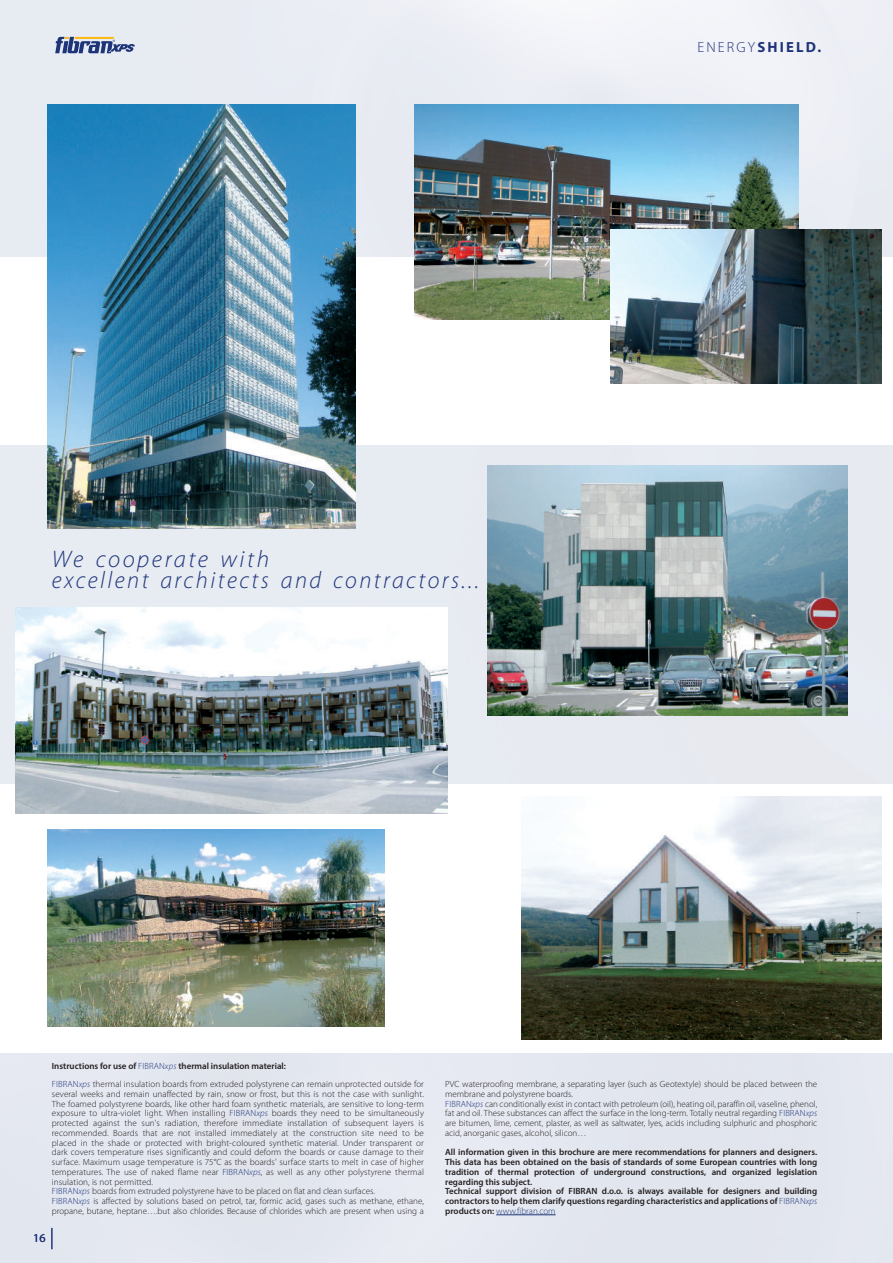
<style>
.page{position:relative;width:893px;height:1263px;background:#fff}
.page>*{position:absolute;margin:0;border:0;box-sizing:border-box;transform-origin:0 0}
.t1{font:italic 300 24px/21px "Myriad Pro";letter-spacing:.11em;color:#1d3479}
.t2{font:700 14.7px "Myriad Pro";letter-spacing:.145em;color:#1d3479}
.t3{font:12px "Myriad Pro";color:#1d3479}
.t4{font:300 9px/9.8px "Myriad Pro";letter-spacing:.01em;color:#231f20}
.t5{font:600 9px/9.8px "Myriad Pro";color:#231f20}
.s1{font-weight:300}
.s2{font-weight:600}
.s3{color:#1d3479}
.s4{font-style:italic;color:#1d3479}
.s5{font-weight:300;color:#1d3479}
.s6{font-weight:300;font-style:italic;color:#1d3479}
</style>
<div class="page">
<img style="left:0;top:0;width:893px;height:256px">
<div style="left:0;top:446px;width:893px;height:337px;background:#e7ebf2"></div>
<div style="left:0;top:1053px;width:893px;height:210px;background:#e3e7f0"></div>
<svg style="left:55px;top:37px;width:80px;height:16px"></svg>
<img style="left:414px;top:104px;width:384px;height:215px">
<img style="left:47px;top:829px;width:338px;height:197px">
<img style="left:15px;top:608px;width:432px;height:205px">
<img style="left:521px;top:796px;width:360px;height:244px">
<img style="left:488px;top:466px;width:360px;height:250px">
<img style="left:47px;top:104px;width:308px;height:424px">
<img style="left:610px;top:230px;width:271px;height:154px">
<hr style="left:496px;top:1214px;width:60px;height:1px;background:#1d3479">
<svg style="left:51px;top:1228px;width:1px;height:21px"></svg>
<h1 class="t1" style="left:52px;top:549px;width:429px">We cooperate with<br>excellent architects and contractors...</h1>
<h2 class="t2" style="left:697px;top:38px;width:125px"><span class="s1">ENERGY</span>SHIELD.</h2>
<p class="t4" style="left:52px;top:1057px;width:374px;line-height:18.3px"><span class="s2">Instructions for use of</span> <span class="s3">FIBRAN</span><span class="s4">xps</span> <span class="s2">thermal insulation material:<br></span><span class="s3">FIBRAN</span><span class="s4">xps</span> thermal insulation boards from extruded polystyrene can remain unprotected outside for</p>
<p class="t4" style="left:52px;top:1089px;width:374px">several weeks and remain unaffected by rain, snow or frost, but this is not the case with sunlight.<br>The foamed polystyrene boards, like other hard foam synthetic materials, are sensitive to long-term exposure to ultra-violet light. When installing <span class="s3">FIBRAN</span><span class="s4">xps</span> boards they need to be simultaneously protected against the sun's radiation, therefore immediate installation of subsequent layers is recommended. Boards that are not installed immediately at the construction site need to be placed in the shade or protected with bright-coloured synthetic material. Under transparent or dark covers temperature rises significantly and could deform the boards or cause damage to their surface. Maximum usage temperature is 75°C as the boards' surface starts to melt in case of higher temperatures. The use of naked flame near <span class="s3">FIBRAN</span><span class="s4">xps</span>, as well as any other polystyrene thermal insulation, is not permitted.<br><span class="s3">FIBRAN</span><span class="s4">xps</span> boards from extruded polystyrene have to be placed on flat and clean surfaces.<br><span class="s3">FIBRAN</span><span class="s4">xps</span> is affected by solutions based on petrol, tar, formic acid, gases such as methane, ethane, propane, butane, heptane….but also chlorides. Because of chlorides which are present when using a</p>
<p class="t4" style="left:445px;top:1079px;width:374px">PVC waterproofing membrane, a separating layer (such as Geotextyle) should be placed between the membrane and polystyrene boards.<br><span class="s3">FIBRAN</span><span class="s4">xps</span> can conditionally exist in contact with petroleum (oil), heating oil, paraffin oil, vaseline, phenol, fat and oil. These substances can affect the surface in the long-term. Totally neutral regarding <span class="s3">FIBRAN</span><span class="s4">xps </span>are bitumen, lime, cement, plaster, as well as saltwater, lyes, acids including sulphuric and phosphoric acid, anorganic gases, alcohol, silicon…</p>
<p class="t5" style="left:445px;top:1147px;width:374px">All information given in this brochure are mere recommendations for planners and designers.<br>This data has been obtained on the basis of standards of some European countries with long tradition of thermal protection of underground constructions, and organized legislation regarding this subject.<br>Technical support division of FIBRAN d.o.o. is always available for designers and building contractors to help them clarify questions regarding characteristics and applications of <span class="s5">FIBRAN</span><span class="s6">xps </span>products on: <span class="s5">www.fibran.com</span></p>
<h3 class="t3" style="left:33px;top:1231px;width:14px">16</h3>
</div>
